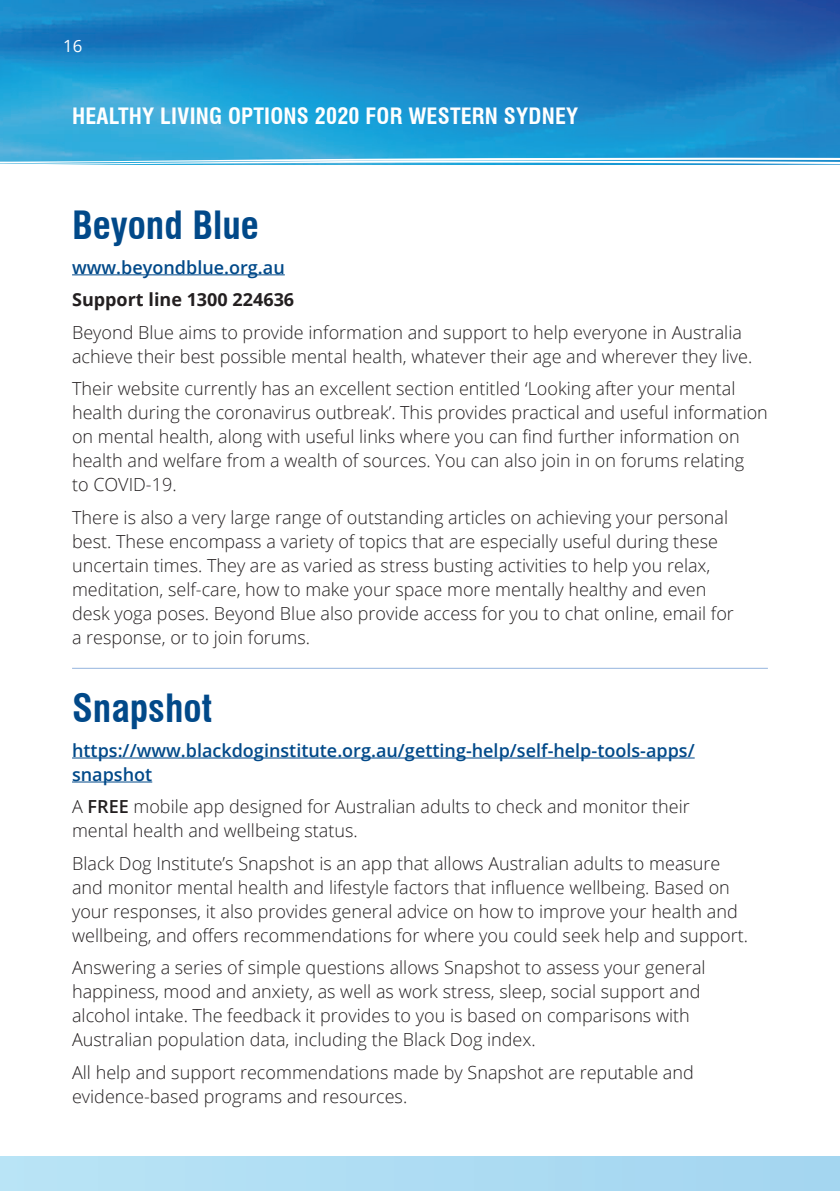
<style>
.page{position:relative;width:840px;height:1191px;background:#fff}
.page>*{position:absolute;margin:0;border:0;box-sizing:border-box;transform-origin:0 0}
.Header_1{font:700 condensed 38px "Swiss 721 BT";color:#014989}
.t1{font:700 condensed 22px "Swiss 721 BT";letter-spacing:.01em;color:#fff}
.Body_new{font:300 18px/24px "Open Sans";color:#231f20}
.Body_new-2{font:600 18px/24px "Open Sans";color:#014989}
.Body_new-3{font:700 18px "Open Sans";color:#231f20}
.t2{font:16.8px "Open Sans";color:#fff}
.s1{font-weight:600}
</style>
<div class="page">
<img style="left:0;top:0;width:839px;height:157px">
<div style="left:0;top:1156px;width:839px;height:35px;background:#aedcf3"></div>
<svg style="left:0;top:157px;width:839px;height:8px"></svg>
<hr style="left:72px;top:274px;width:212px;height:1px;background:#014989">
<hr style="left:72px;top:757px;width:622px;height:1px;background:#014989">
<hr style="left:72px;top:781px;width:80px;height:1px;background:#014989">
<hr style="left:72px;top:668px;width:695px;height:1px;background:#95b5de">
<p class="t2" style="left:63px;top:34px;width:21px">16</p>
<p class="t1" style="left:72px;top:102px;width:507px">HEALTHY LIVING OPTIONS 2020 FOR WESTERN SYDNEY</p>
<p class="Header_1" style="left:72px;top:202px;width:188px">Beyond Blue</p>
<p class="Body_new-2" style="left:72px;top:255px;width:214px">www.beyondblue.org.au</p>
<p class="Body_new-3" style="left:72px;top:287px;width:223px">Support line 1300 224636</p>
<p class="Body_new" style="left:72px;top:319px;width:681px">Beyond Blue aims to provide information and support to help everyone in Australia achieve their best possible mental health, whatever their age and wherever they live.</p>
<p class="Body_new" style="left:72px;top:376px;width:697px">Their website currently has an excellent section entitled ‘Looking after your mental health during the coronavirus outbreak’. This provides practical and useful information on mental health, along with useful links where you can find further information on health and welfare from a wealth of sources. You can also join in on forums relating<br>to COVID-19.</p>
<p class="Body_new" style="left:72px;top:504px;width:663px">There is also a very large range of outstanding articles on achieving your personal best. These encompass a variety of topics that are especially useful during these uncertain times. They are as varied as stress busting activities to help you relax, meditation, self-care, how to make your space more mentally healthy and even desk yoga poses. Beyond Blue also provide access for you to chat online, email for a response, or to join forums.</p>
<p class="Header_1" style="left:72px;top:685px;width:141px">Snapshot</p>
<p class="Body_new-2" style="left:72px;top:737px;width:623px">https://www.blackdoginstitute.org.au/getting-help/self-help-tools-apps/ snapshot</p>
<p class="Body_new" style="left:72px;top:794px;width:618px">A <span class="s1">FREE</span> mobile app designed for Australian adults to check and monitor their mental health and wellbeing status.</p>
<p class="Body_new" style="left:72px;top:850px;width:677px">Black Dog Institute’s Snapshot is an app that allows Australian adults to measure and monitor mental health and lifestyle factors that influence wellbeing. Based on your responses, it also provides general advice on how to improve your health and wellbeing, and offers recommendations for where you could seek help and support.</p>
<p class="Body_new" style="left:72px;top:955px;width:634px">Answering a series of simple questions allows Snapshot to assess your general happiness, mood and anxiety, as well as work stress, sleep, social support and alcohol intake. The feedback it provides to you is based on comparisons with Australian population data, including the Black Dog index.</p>
<p class="Body_new" style="left:72px;top:1059px;width:623px">All help and support recommendations made by Snapshot are reputable and evidence-based programs and resources.</p>
</div>
